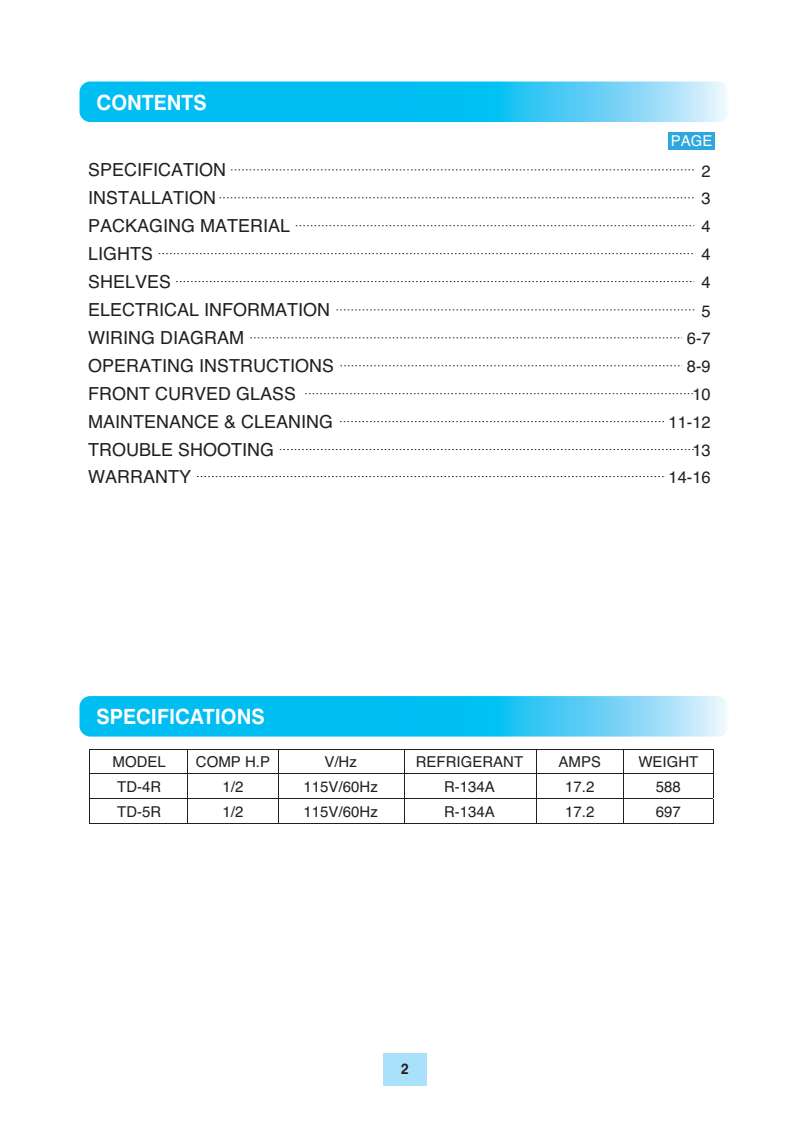
<style>
.page{position:relative;width:810px;height:1134px;background:#fff}
.page>*{position:absolute;margin:0;border:0;box-sizing:border-box;transform-origin:0 0}
.t1{font:700 21px "Swiss 721 BT";color:#fff;scale:.95 1}
.t2{font:18px "Helvetica";color:#231f20}
.t3{font:16.5px "Helvetica";color:#231f20}
.t4{font:15px "Helvetica";color:#231f20}
.t5{font:15px "Helvetica";color:#fff}
.t6{font:700 15px "Swiss 721 BT";color:#231f20;scale:.9 1}
</style>
<div class="page">
<div style="left:383px;top:1053px;width:44px;height:33px;background:#aae1fa"></div>
<svg style="left:80px;top:82px;width:648px;height:40px;background:#2ac6f4"></svg>
<svg style="left:80px;top:696px;width:648px;height:41px;background:#2dc6f4"></svg>
<div style="left:668px;top:132px;width:47px;height:17px;background:#2ea6de"></div>
<svg style="left:231px;top:169px;width:463px;height:1px"></svg>
<svg style="left:219px;top:197px;width:475px;height:1px"></svg>
<svg style="left:296px;top:225px;width:398px;height:1px"></svg>
<svg style="left:159px;top:253px;width:534px;height:1px"></svg>
<svg style="left:176px;top:281px;width:518px;height:1px"></svg>
<svg style="left:336px;top:310px;width:358px;height:1px"></svg>
<svg style="left:250px;top:337px;width:432px;height:1px"></svg>
<svg style="left:340px;top:365px;width:342px;height:1px"></svg>
<svg style="left:305px;top:393px;width:388px;height:1px"></svg>
<svg style="left:340px;top:421px;width:324px;height:1px"></svg>
<svg style="left:280px;top:449px;width:414px;height:1px"></svg>
<svg style="left:197px;top:476px;width:469px;height:1px"></svg>
<hr style="left:90px;top:749px;width:623px;height:1px;background:#231f20">
<hr style="left:90px;top:773px;width:624px;height:1px;background:#231f20">
<hr style="left:90px;top:798px;width:623px;height:1px;background:#231f20">
<svg style="left:187px;top:750px;width:1px;height:73px"></svg>
<svg style="left:278px;top:750px;width:1px;height:73px"></svg>
<svg style="left:404px;top:750px;width:1px;height:73px"></svg>
<svg style="left:536px;top:750px;width:1px;height:73px"></svg>
<svg style="left:623px;top:750px;width:1px;height:73px"></svg>
<svg style="left:713px;top:749px;width:1px;height:74px"></svg>
<hr style="left:90px;top:823px;width:624px;height:1px;background:#231f20">
<p class="t1" style="left:96px;top:90px;width:117px">CONTENTS</p>
<p class="t5" style="left:671px;top:135px;width:43px">PAGE</p>
<p class="t2" style="left:88px;top:163px;width:140px">SPECIFICATION</p>
<p class="t3" style="left:702px;top:165px;width:11px">2</p>
<p class="t2" style="left:88px;top:191px;width:130px">INSTALLATION</p>
<p class="t3" style="left:702px;top:193px;width:11px">3</p>
<p class="t2" style="left:88px;top:219px;width:204px">PACKAGING MATERIAL</p>
<p class="t3" style="left:702px;top:221px;width:11px">4</p>
<p class="t2" style="left:88px;top:247px;width:67px">LIGHTS</p>
<p class="t3" style="left:702px;top:248px;width:11px">4</p>
<p class="t2" style="left:88px;top:275px;width:85px">SHELVES</p>
<p class="t3" style="left:702px;top:276px;width:11px">4</p>
<p class="t2" style="left:88px;top:303px;width:244px">ELECTRICAL INFORMATION</p>
<p class="t3" style="left:702px;top:305px;width:11px">5</p>
<p class="t2" style="left:88px;top:331px;width:158px">WIRING DIAGRAM</p>
<p class="t3" style="left:687px;top:333px;width:25px">6-7</p>
<p class="t2" style="left:88px;top:359px;width:248px">OPERATING INSTRUCTIONS</p>
<p class="t3" style="left:687px;top:361px;width:25px">8-9</p>
<p class="t2" style="left:88px;top:387px;width:210px">FRONT CURVED GLASS</p>
<p class="t3" style="left:692px;top:389px;width:20px">10</p>
<p class="t2" style="left:88px;top:415px;width:247px">MAINTENANCE &amp; CLEANING</p>
<p class="t3" style="left:669px;top:416px;width:44px">11-12</p>
<p class="t2" style="left:88px;top:443px;width:188px">TROUBLE SHOOTING</p>
<p class="t3" style="left:692px;top:444px;width:20px">13</p>
<p class="t2" style="left:88px;top:470px;width:104px">WARRANTY</p>
<p class="t3" style="left:669px;top:471px;width:44px">14-16</p>
<p class="t1" style="left:96px;top:705px;width:179px">SPECIFICATIONS</p>
<p class="t4" style="left:113px;top:756px;width:55px">MODEL</p>
<p class="t4" style="left:196px;top:756px;width:76px">COMP H.P</p>
<p class="t4" style="left:324px;top:756px;width:34px">V/Hz</p>
<p class="t4" style="left:416px;top:756px;width:109px">REFRIGERANT</p>
<p class="t4" style="left:559px;top:756px;width:44px">AMPS</p>
<p class="t4" style="left:638px;top:756px;width:62px">WEIGHT</p>
<p class="t4" style="left:117px;top:781px;width:46px">TD-4R</p>
<p class="t4" style="left:223px;top:781px;width:22px">1/2</p>
<p class="t4" style="left:304px;top:781px;width:76px">115V/60Hz</p>
<p class="t4" style="left:444px;top:781px;width:52px">R-134A</p>
<p class="t4" style="left:565px;top:781px;width:31px">17.2</p>
<p class="t4" style="left:656px;top:781px;width:27px">588</p>
<p class="t4" style="left:117px;top:806px;width:46px">TD-5R</p>
<p class="t4" style="left:223px;top:806px;width:22px">1/2</p>
<p class="t4" style="left:304px;top:806px;width:76px">115V/60Hz</p>
<p class="t4" style="left:444px;top:806px;width:52px">R-134A</p>
<p class="t4" style="left:565px;top:806px;width:31px">17.2</p>
<p class="t4" style="left:656px;top:806px;width:27px">697</p>
<p class="t6" style="left:401px;top:1060px;width:10px">2</p>
</div>
